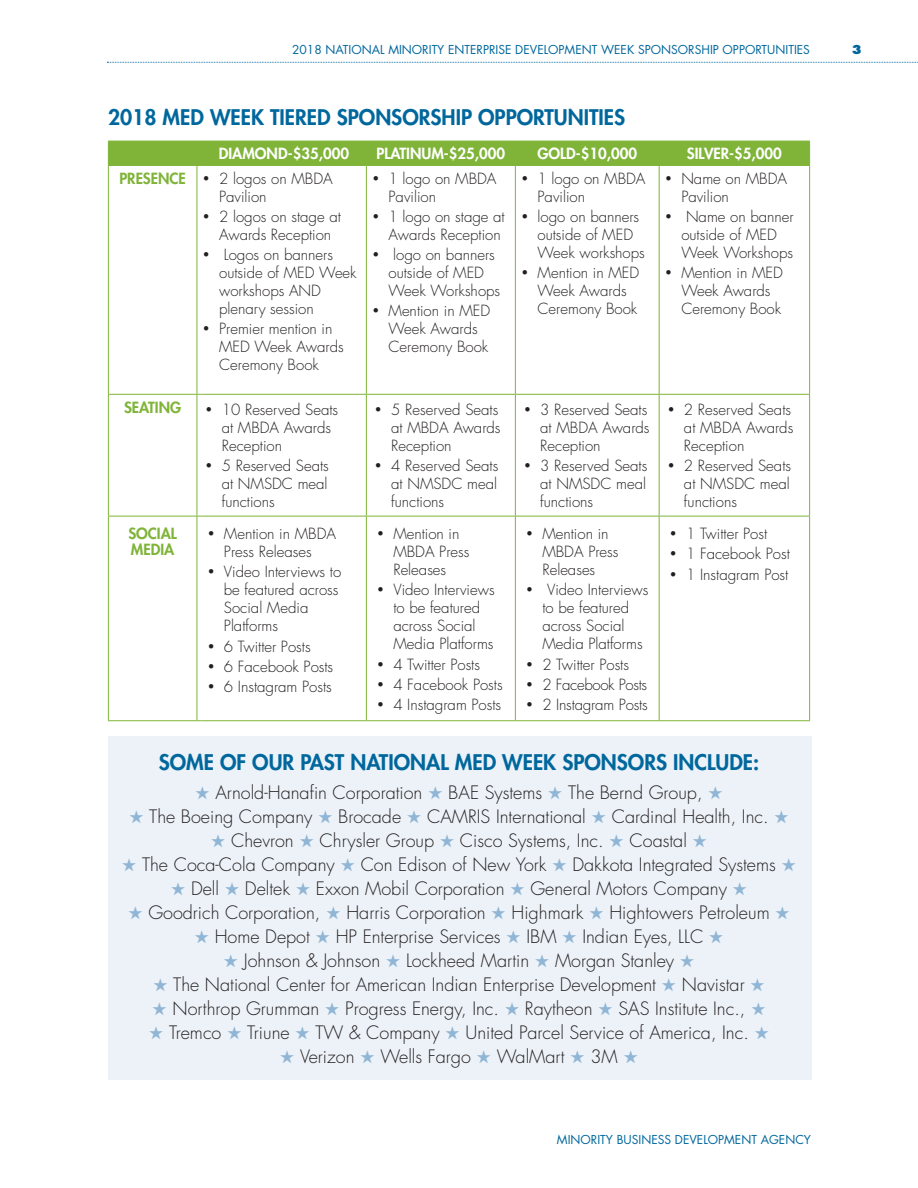
<style>
.page{position:relative;width:918px;height:1188px;background:#fff}
.page>*{position:absolute;margin:0;border:0;box-sizing:border-box;transform-origin:0 0}
.t1{font:800 21px "Futura Std";color:#00679d}
.t2{font:300 18px "Futura Std";color:#231f20}
.t3{font:300 15px/18px "Futura Std";color:#231f20}
.t4{font:800 15px "Futura Std";color:#fff}
.t5{font:800 15px/16.2px "Futura Std";color:#7fb438}
.t6{font:300 15px "Futura Std";letter-spacing:-.02em;color:#231f20}
.t7{font:12px "Futura Std";color:#00679d}
.t8{font:800 12px "Futura Std";color:#00679d}
.s1{font-weight:800;color:#7fb438}
.s2{color:#91b6d5}
</style>
<div class="page">
<svg style="left:107px;top:62px;width:811px;height:1px"></svg>
<div style="left:108px;top:736px;width:703px;height:344px;background:#ecf2f8"></div>
<hr style="left:108px;top:166px;width:1px;height:228px;background:#7fb438">
<div style="left:108px;top:141px;width:702px;height:25px;background:#7fb438"></div>
<hr style="left:197px;top:166px;width:1px;height:228px;background:#7fb438">
<hr style="left:201px;top:165px;width:165px;height:1px;background:#7fb438">
<hr style="left:366px;top:165px;width:149px;height:1px;background:#7fb438">
<hr style="left:366px;top:166px;width:1px;height:228px;background:#7fb438">
<hr style="left:515px;top:165px;width:144px;height:1px;background:#7fb438">
<hr style="left:515px;top:166px;width:1px;height:228px;background:#7fb438">
<hr style="left:659px;top:165px;width:151px;height:1px;background:#7fb438">
<hr style="left:659px;top:166px;width:1px;height:228px;background:#7fb438">
<hr style="left:809px;top:166px;width:1px;height:228px;background:#7fb438">
<hr style="left:108px;top:394px;width:89px;height:1px;background:#7fb438">
<hr style="left:108px;top:395px;width:1px;height:121px;background:#7fb438">
<hr style="left:197px;top:395px;width:1px;height:121px;background:#7fb438">
<hr style="left:201px;top:394px;width:165px;height:1px;background:#7fb438">
<hr style="left:366px;top:394px;width:149px;height:1px;background:#7fb438">
<hr style="left:366px;top:395px;width:1px;height:121px;background:#7fb438">
<hr style="left:515px;top:394px;width:144px;height:1px;background:#7fb438">
<hr style="left:515px;top:395px;width:1px;height:121px;background:#7fb438">
<hr style="left:659px;top:394px;width:151px;height:1px;background:#7fb438">
<hr style="left:659px;top:395px;width:1px;height:121px;background:#7fb438">
<hr style="left:809px;top:395px;width:1px;height:121px;background:#7fb438">
<hr style="left:108px;top:516px;width:89px;height:1px;background:#7fb438">
<hr style="left:108px;top:516px;width:1px;height:204px;background:#7fb438">
<hr style="left:197px;top:516px;width:1px;height:204px;background:#7fb438">
<hr style="left:201px;top:516px;width:165px;height:1px;background:#7fb438">
<hr style="left:366px;top:516px;width:149px;height:1px;background:#7fb438">
<hr style="left:366px;top:516px;width:1px;height:204px;background:#7fb438">
<hr style="left:515px;top:516px;width:144px;height:1px;background:#7fb438">
<hr style="left:515px;top:516px;width:1px;height:204px;background:#7fb438">
<hr style="left:659px;top:516px;width:151px;height:1px;background:#7fb438">
<hr style="left:659px;top:516px;width:1px;height:204px;background:#7fb438">
<hr style="left:809px;top:516px;width:1px;height:204px;background:#7fb438">
<hr style="left:108px;top:720px;width:89px;height:1px;background:#7fb438">
<hr style="left:201px;top:720px;width:165px;height:1px;background:#7fb438">
<hr style="left:366px;top:720px;width:149px;height:1px;background:#7fb438">
<hr style="left:515px;top:720px;width:144px;height:1px;background:#7fb438">
<hr style="left:659px;top:720px;width:151px;height:1px;background:#7fb438">
<p class="t7" style="left:292px;top:42px;width:519px">2018 NATIONAL MINORITY ENTERPRISE DEVELOPMENT WEEK SPONSORSHIP OPPORTUNITIES</p>
<p class="t8" style="left:852px;top:42px;width:11px">3</p>
<h1 class="t1" style="left:108px;top:104px;width:519px">2018 MED WEEK TIERED SPONSORSHIP OPPORTUNITIES</h1>
<p class="t4" style="left:219px;top:144px;width:132px">DIAMOND-$35,000</p>
<p class="t4" style="left:377px;top:144px;width:130px">PLATINUM-$25,000</p>
<p class="t4" style="left:537px;top:144px;width:101px">GOLD-$10,000</p>
<p class="t4" style="left:687px;top:144px;width:97px">SILVER-$5,000</p>
<p class="t3" style="left:219px;top:170px;width:115px;text-indent:-100px"><span class="s1">PRESENCE</span> • 2 logos on MBDA<br>Pavilion</p>
<p class="t3" style="left:203px;top:208px;width:140px;text-align:center">• 2 logos on stage at<br>Awards Reception</p>
<p class="t3" style="left:219px;top:246px;width:139px;text-indent:-16px">• Logos on banners outside of MED Week workshops AND plenary session</p>
<p class="t3" style="left:219px;top:320px;width:126px;text-indent:-16px">• Premier mention in<br>MED Week Awards<br>Ceremony Book</p>
<p class="t3" style="left:389px;top:170px;width:110px;text-indent:-16px">• 1 logo on MBDA<br>Pavilion</p>
<p class="t3" style="left:372px;top:208px;width:134px;text-align:right">• 1 logo on stage at<br>Awards Reception</p>
<p class="t3" style="left:389px;top:246px;width:113px;text-indent:-16px">• logo on banners outside of MED<br>Week Workshops</p>
<p class="t3" style="left:389px;top:302px;width:103px;text-indent:-16px">• Mention in MED<br>Week Awards<br>Ceremony Book</p>
<p class="t3" style="left:538px;top:170px;width:110px;text-indent:-16px">• 1 logo on MBDA<br>Pavilion</p>
<p class="t3" style="left:538px;top:208px;width:109px;text-indent:-16px">• logo on banners outside of MED<br>Week workshops</p>
<p class="t3" style="left:538px;top:264px;width:103px;text-indent:-16px">• Mention in MED<br>Week Awards<br>Ceremony Book</p>
<p class="t3" style="left:681px;top:170px;width:107px;text-indent:-16px">• Name on MBDA<br>Pavilion</p>
<p class="t3" style="left:681px;top:208px;width:114px;text-indent:-16px">• Name on banner outside of MED<br>Week Workshops</p>
<p class="t3" style="left:681px;top:264px;width:103px;text-indent:-16px">• Mention in MED<br>Week Awards<br>Ceremony Book</p>
<p class="t5" style="left:124px;top:399px;width:59px">SEATING</p>
<p class="t3" style="left:222px;top:401px;width:118px;text-indent:-16px">• 10 Reserved Seats at MBDA Awards<br>Reception</p>
<p class="t3" style="left:222px;top:457px;width:109px;text-align:justify;text-indent:-16px">• 5 Reserved Seats at NMSDC meal functions</p>
<p class="t5" style="left:128px;top:526px;width:50px">SOCIAL<br>MEDIA</p>
<p class="t3" style="left:208px;top:525px;width:130px;text-align:center">• Mention in MBDA<br>Press Releases</p>
<p class="t3" style="left:224px;top:563px;width:119px;text-indent:-16px">• Video Interviews to be featured across<br>Social Media<br>Platforms</p>
<p class="t3" style="left:208px;top:638px;width:104px">• 6 Twitter Posts</p>
<p class="t3" style="left:208px;top:658px;width:127px">• 6 Facebook Posts</p>
<p class="t3" style="left:208px;top:678px;width:126px">• 6 Instagram Posts</p>
<p class="t3" style="left:391px;top:401px;width:111px;text-indent:-16px">• 5 Reserved Seats at MBDA Awards<br>Reception</p>
<p class="t3" style="left:391px;top:457px;width:109px;text-align:justify;text-indent:-16px">• 4 Reserved Seats at NMSDC meal functions</p>
<p class="t3" style="left:393px;top:525px;width:78px;text-indent:-16px">• Mention in<br>MBDA Press<br>Releases</p>
<p class="t3" style="left:393px;top:581px;width:103px;text-indent:-16px">• Video Interviews to be featured across Social<br>Media Platforms</p>
<p class="t3" style="left:377px;top:656px;width:104px">• 4 Twitter Posts</p>
<p class="t3" style="left:377px;top:676px;width:127px">• 4 Facebook Posts</p>
<p class="t3" style="left:377px;top:696px;width:126px">• 4 Instagram Posts</p>
<p class="t3" style="left:540px;top:401px;width:111px;text-indent:-16px">• 3 Reserved Seats at MBDA Awards<br>Reception</p>
<p class="t3" style="left:540px;top:457px;width:109px;text-align:justify;text-indent:-16px">• 3 Reserved Seats at NMSDC meal functions</p>
<p class="t3" style="left:542px;top:525px;width:78px;text-indent:-16px">• Mention in<br>MBDA Press<br>Releases</p>
<p class="t3" style="left:542px;top:581px;width:107px;text-indent:-16px">• Video Interviews to be featured across Social<br>Media Platforms</p>
<p class="t3" style="left:526px;top:656px;width:104px">• 2 Twitter Posts</p>
<p class="t6" style="left:526px;top:675px;width:123px">• 2 Facebook Posts</p>
<p class="t3" style="left:526px;top:696px;width:123px">• 2 Instagram Posts</p>
<p class="t3" style="left:684px;top:401px;width:111px;text-indent:-16px">• 2 Reserved Seats at MBDA Awards<br>Reception</p>
<p class="t3" style="left:684px;top:457px;width:109px;text-align:justify;text-indent:-16px">• 2 Reserved Seats at NMSDC meal functions</p>
<p class="t3" style="left:670px;top:525px;width:99px">• 1 Twitter Post</p>
<p class="t3" style="left:670px;top:545px;width:121px">• 1 Facebook Post</p>
<p class="t3" style="left:670px;top:566px;width:120px">• 1 Instagram Post</p>
<h1 class="t1" style="left:159px;top:749px;width:602px">SOME OF OUR PAST NATIONAL MED WEEK SPONSORS INCLUDE:</h1>
<p class="t2" style="left:195px;top:782px;width:529px"><span class="s2">★</span> Arnold-Hanafin Corporation <span class="s2">★</span> BAE Systems <span class="s2">★</span> The Bernd Group, <span class="s2">★</span></p>
<p class="t2" style="left:129px;top:806px;width:661px"><span class="s2">★</span> The Boeing Company <span class="s2">★</span> Brocade <span class="s2">★</span> CAMRIS International <span class="s2">★</span> Cardinal Health, Inc. <span class="s2">★</span></p>
<p class="t2" style="left:211px;top:830px;width:498px"><span class="s2">★</span> Chevron <span class="s2">★</span> Chrysler Group <span class="s2">★</span> Cisco Systems, Inc. <span class="s2">★</span> Coastal <span class="s2">★</span></p>
<p class="t2" style="left:122px;top:854px;width:676px"><span class="s2">★</span> The Coca-Cola Company <span class="s2">★</span> Con Edison of New York <span class="s2">★</span> Dakkota Integrated Systems <span class="s2">★</span></p>
<p class="t2" style="left:171px;top:878px;width:578px"><span class="s2">★</span> Dell <span class="s2">★</span> Deltek <span class="s2">★</span> Exxon Mobil Corporation <span class="s2">★</span> General Motors Company <span class="s2">★</span></p>
<p class="t2" style="left:128px;top:902px;width:663px"><span class="s2">★</span> Goodrich Corporation, <span class="s2">★</span> Harris Corporation <span class="s2">★</span> Highmark <span class="s2">★</span> Hightowers Petroleum <span class="s2">★</span></p>
<p class="t2" style="left:194px;top:926px;width:531px"><span class="s2">★</span> Home Depot <span class="s2">★</span> HP Enterprise Services <span class="s2">★</span> IBM <span class="s2">★</span> Indian Eyes, LLC <span class="s2">★</span></p>
<p class="t2" style="left:224px;top:950px;width:473px"><span class="s2">★</span> Johnson &amp; Johnson <span class="s2">★</span> Lockheed Martin <span class="s2">★</span> Morgan Stanley <span class="s2">★</span></p>
<p class="t2" style="left:153px;top:974px;width:613px"><span class="s2">★</span> The National Center for American Indian Enterprise Development <span class="s2">★</span> Navistar <span class="s2">★</span></p>
<p class="t2" style="left:152px;top:998px;width:615px"><span class="s2">★</span> Northrop Grumman <span class="s2">★</span> Progress Energy, Inc. <span class="s2">★</span> Raytheon <span class="s2">★</span> SAS Institute Inc., <span class="s2">★</span></p>
<p class="t2" style="left:149px;top:1022px;width:622px"><span class="s2">★</span> Tremco <span class="s2">★</span> Triune <span class="s2">★</span> TW &amp; Company <span class="s2">★</span> United Parcel Service of America, Inc. <span class="s2">★</span></p>
<p class="t2" style="left:280px;top:1046px;width:360px"><span class="s2">★</span> Verizon <span class="s2">★</span> Wells Fargo <span class="s2">★</span> WalMart <span class="s2">★</span> 3M <span class="s2">★</span></p>
<p class="t7" style="left:557px;top:1132px;width:256px">MINORITY BUSINESS DEVELOPMENT AGENCY</p>
</div>
